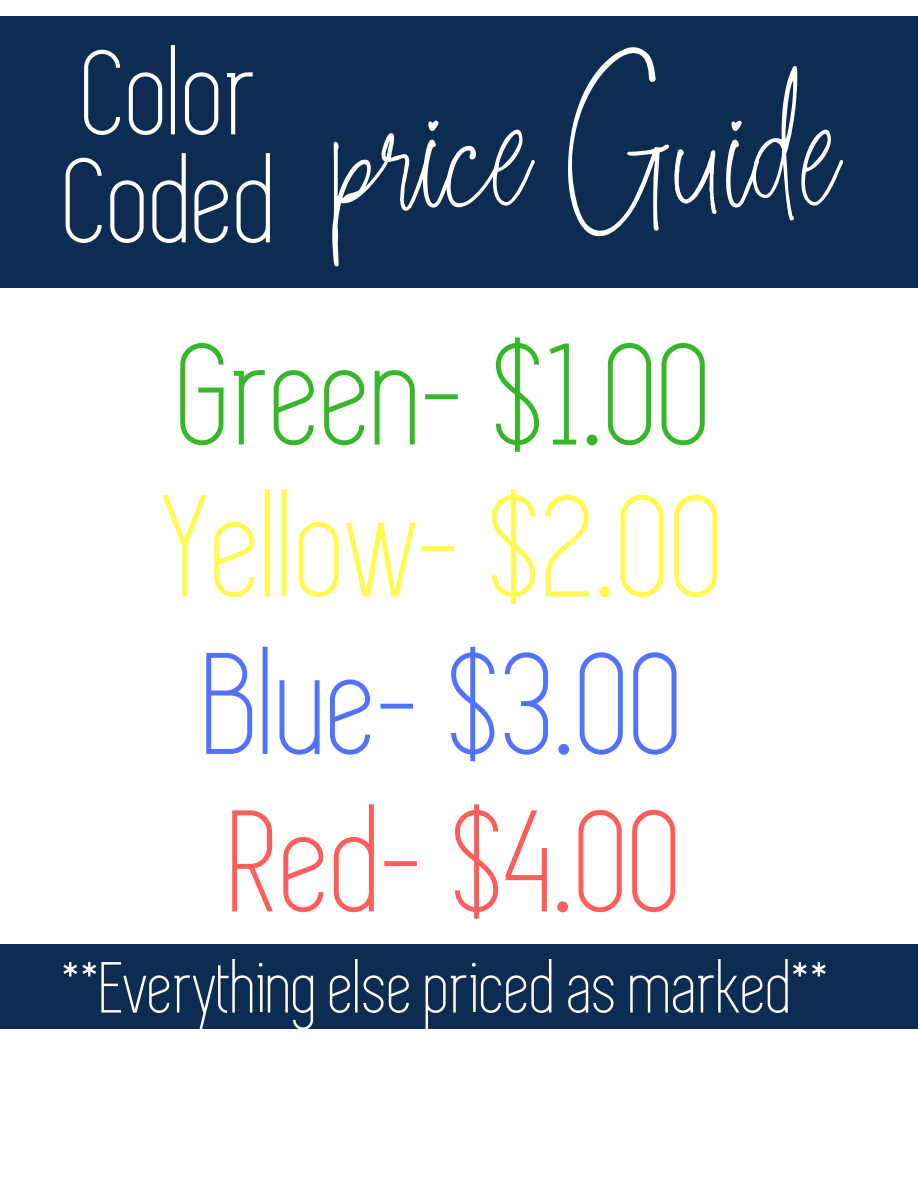
<style>
.page{position:relative;width:918px;height:1188px;background:#fff}
.page>*{position:absolute;margin:0;border:0;box-sizing:border-box;transform-origin:0 0}
.t1{font:311.25px "Sweet Getaway DEMO";color:#fff}
.t2{font:149.4px "Simplifica";color:#35b729}
.t3{font:149.4px "Simplifica";color:#fff952}
.t4{font:149.4px "Simplifica";color:#5271ff}
.t5{font:149.4px "Simplifica";color:#ff5c5c}
.t6{font:124.5px/108px "Simplifica";color:#fff}
.t7{font:74.7px "Simplifica";color:#fff}
</style>
<div class="page">
<div style="left:0;top:17px;width:918px;height:271px;background:#0c2c52"></div>
<div style="left:0;top:944px;width:918px;height:84px;background:#0c2c52"></div>
<h3 class="t6" style="left:66px;top:49px;width:215px">Color<br>Coded</h3>
<h1 class="t1" style="left:334px;top:-27px;width:507px">priceGuide</h1>
<h2 class="t2" style="left:180px;top:332px;width:536px">Green-$1.00</h2>
<h2 class="t3" style="left:165px;top:484px;width:564px">Yelow-$2.00</h2>
<h2 class="t4" style="left:206px;top:642px;width:482px">Blue-$3.00</h2>
<h2 class="t5" style="left:232px;top:799px;width:455px">Red-$4.00</h2>
<p class="t7" style="left:63px;top:956px;width:769px">**Everythingelsepricedas marked**</p>
</div>
